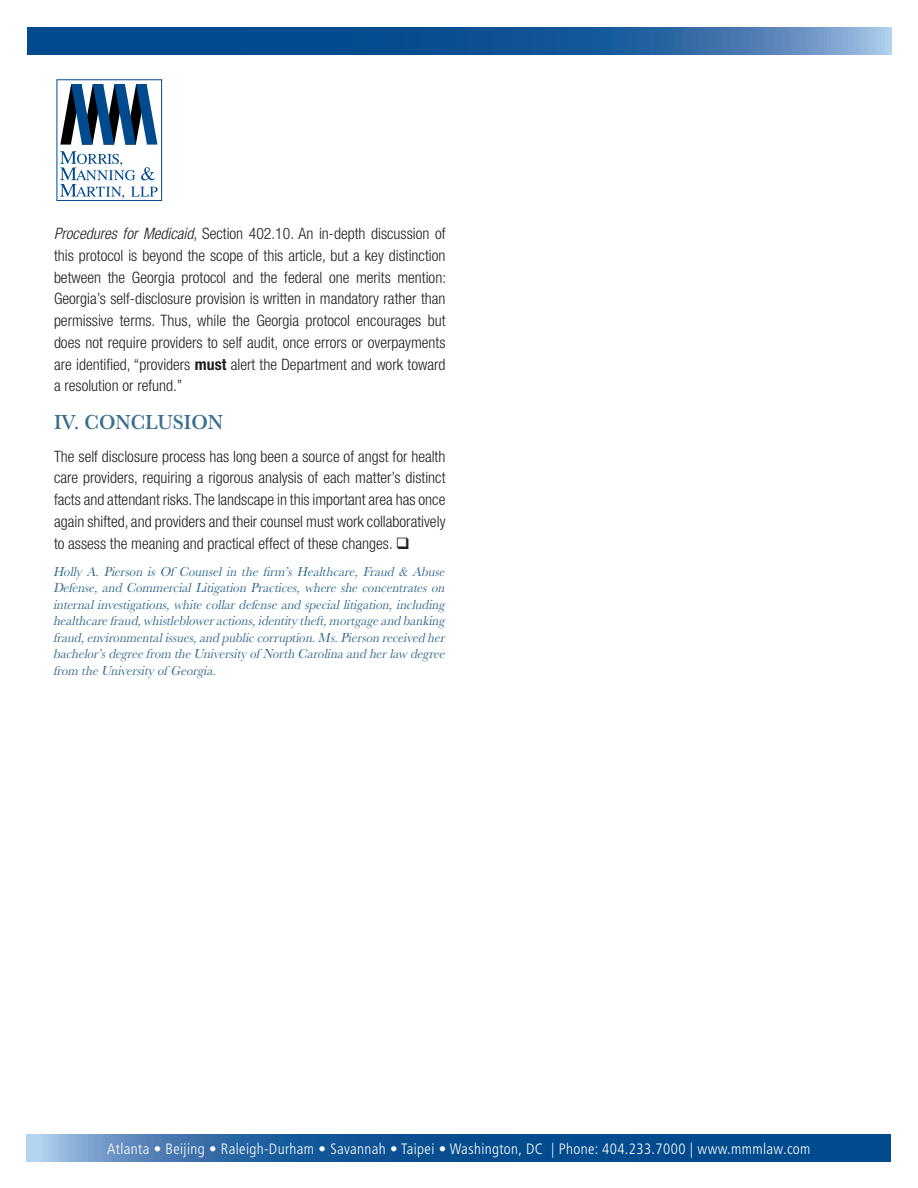
<style>
.page{position:relative;width:918px;height:1188px;background:#fff}
.page>*{position:absolute;margin:0;border:0;box-sizing:border-box;transform-origin:0 0}
.mid_title{font:21px "URW Basker T Medi Narr";color:#386e8f}
.footage{font:300 condensed 15.75px/21.8px "Helvetica Neue LT";color:#231f20;text-align:justify}
.t1{font:300 condensed 15px "Frutiger";letter-spacing:.025em;color:#fff}
.t2{font:13.5px/16.5px "URW Basker T Regu Narr Obli";color:#386e8f;text-align:justify}
.s1{font-style:italic}
.s2{font-weight:700}
</style>
<div class="page">
<svg style="left:27px;top:1135px;width:864px;height:27px;background:#1e5e9c"></svg>
<svg style="left:27px;top:28px;width:864px;height:27px;background:#1f5f9d"></svg>
<div style="left:57px;top:79px;width:105px;height:122px;border:1px solid #004a8d"></div>
<svg style="left:60px;top:84px;width:97px;height:61px"></svg>
<svg style="left:60px;top:151px;width:98px;height:48px"></svg>
<p class="footage" style="left:54px;top:222px;width:394px"><span class="s1">Procedures for Medicaid</span>, Section 402.10. An in-depth discussion of this protocol is beyond the scope of this article, but a key distinction between the Georgia protocol and the federal one merits mention:<br>Georgia’s self-disclosure provision is written in mandatory rather than permissive terms. Thus, while the Georgia protocol encourages but does not require providers to self audit, once errors or overpayments are identified, “providers <span class="s2">must</span> alert the Department and work toward a resolution or refund.”</p>
<p class="mid_title" style="left:54px;top:411px;width:46px">IV. CONCLUSION</p>
<p class="footage" style="left:54px;top:445px;width:393px">The self disclosure process has long been a source of angst for health care providers, requiring a rigorous analysis of each matter’s distinct facts and attendant risks. The landscape in this important area has once again shifted, and providers and their counsel must work collaboratively to assess the meaning and practical effect of these changes. ❑</p>
<p class="t2" style="left:54px;top:564px;width:393px">Holly A. Pierson is Of Counsel in the firm’s Healthcare, Fraud &amp; Abuse Defense, and Commercial Litigation Practices, where she concentrates on internal investigations, white collar defense and special litigation, including healthcare fraud, whistleblower actions, identity theft, mortgage and banking fraud, environmental issues, and public corruption. Ms. Pierson received her bachelor’s degree from the University of North Carolina and her law degree from the University of Georgia.</p>
<p class="t1" style="left:107px;top:1140px;width:705px">Atlanta • Beijing • Raleigh-Durham • Savannah • Taipei • Washington, DC | Phone: 404.233.7000 | www.mmmlaw.com</p>
</div>
